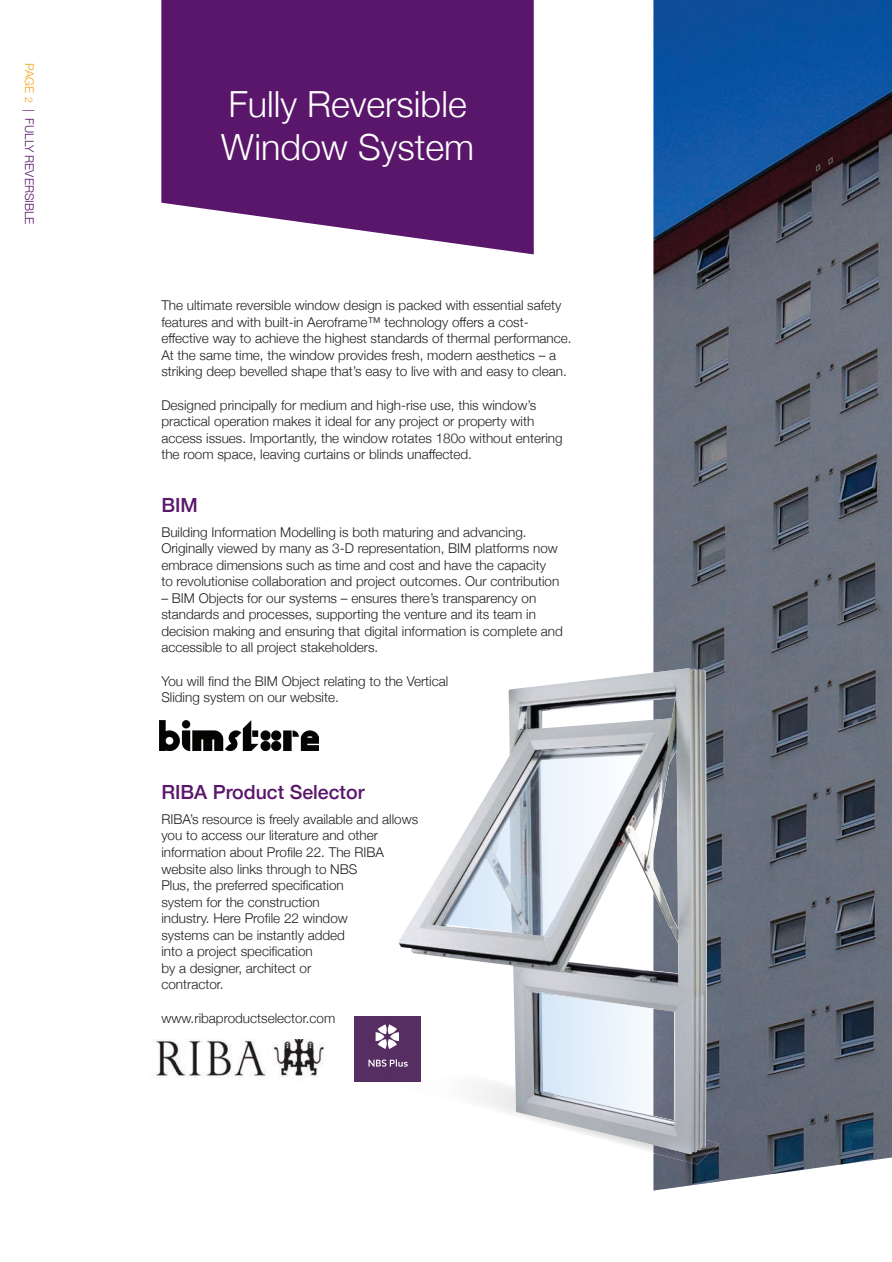
<style>
.page{position:relative;width:892px;height:1262px;background:#fff}
.page>*{position:absolute;margin:0;border:0;box-sizing:border-box;transform-origin:0 0}
.t1{font:300 36px/43.5px "Helvetica Neue";color:#fff}
.t2{font:500 19.5px "Helvetica Neue";color:#5a166b}
.t3{font:300 13.5px/16.5px "Helvetica Neue";color:#231f20}
.t4{font:300 12px "Helvetica Neue";color:#5a166b}
.s1{color:#f9a51b}
.s2{font-size:10.5px;color:#f9a51b}
</style>
<div class="page">
<img style="left:653px;top:0;width:238px;height:1190px">
<svg style="left:161px;top:0;width:372px;height:254px;fill:#5a166b"></svg>
<img style="left:653px;top:1139px;width:66px;height:25px">
<img style="left:398px;top:668px;width:308px;height:485px">
<img style="left:442px;top:744px;width:206px;height:192px">
<img style="left:538px;top:991px;width:137px;height:133px">
<img style="left:152px;top:1039px;width:172px;height:39px">
<div style="left:355px;top:1015px;width:66px;height:66px;background:#562e62"></div>
<img style="left:368px;top:1058px;width:39px;height:8px">
<img style="left:375px;top:1024px;width:24px;height:24px">
<img style="left:160px;top:720px;width:158px;height:30px">
<p class="t4" style="left:39px;top:63px;width:163px;rotate:90deg"><span class="s1">PAGE</span> <span class="s2">2</span> | FULLY REVERSIBLE</p>
<h1 class="t1" style="left:221px;top:80px;width:254px">Fully Reversible<br>Window System</h1>
<p class="t3" style="left:161px;top:296px;width:411px">The ultimate reversible window design is packed with essential safety features and with built-in Aeroframe™ technology offers a cost&shy;effective way to achieve the highest standards of thermal performance.<br>At the same time, the window provides fresh, modern aesthetics – a striking deep bevelled shape that’s easy to live with and easy to clean.</p>
<p class="t3" style="left:161px;top:395px;width:402px">Designed principally for medium and high-rise use, this window’s practical operation makes it ideal for any project or property with access issues. Importantly, the window rotates 180o without entering the room space, leaving curtains or blinds unaffected.</p>
<h2 class="t2" style="left:161px;top:489px;width:38px">BIM</h2>
<p class="t3" style="left:161px;top:522px;width:399px">Building Information Modelling is both maturing and advancing.<br>Originally viewed by many as 3-D representation, BIM platforms now embrace dimensions such as time and cost and have the capacity to revolutionise collaboration and project outcomes. Our contribution</p>
<p class="t3" style="left:161px;top:588px;width:403px">– BIM Objects for our systems – ensures there’s transparency on standards and processes, supporting the venture and its team in decision making and ensuring that digital information is complete and accessible to all project stakeholders.</p>
<p class="t3" style="left:161px;top:671px;width:288px">You will find the BIM Object relating to the Vertical<br>Sliding system on our website.</p>
<h2 class="t2" style="left:161px;top:776px;width:205px">RIBA Product Selector</h2>
<p class="t3" style="left:161px;top:809px;width:258px">RIBA’s resource is freely available and allows you to access our literature and other information about Profile 22. The RIBA website also links through to NBS<br>Plus, the preferred specification<br>system for the construction<br>industry. Here Profile 22 window<br>systems can be instantly added<br>into a project specification<br>by a designer, architect or<br>contractor.</p>
<p class="t3" style="left:161px;top:1008px;width:175px">www.ribaproductselector.com</p>
</div>
